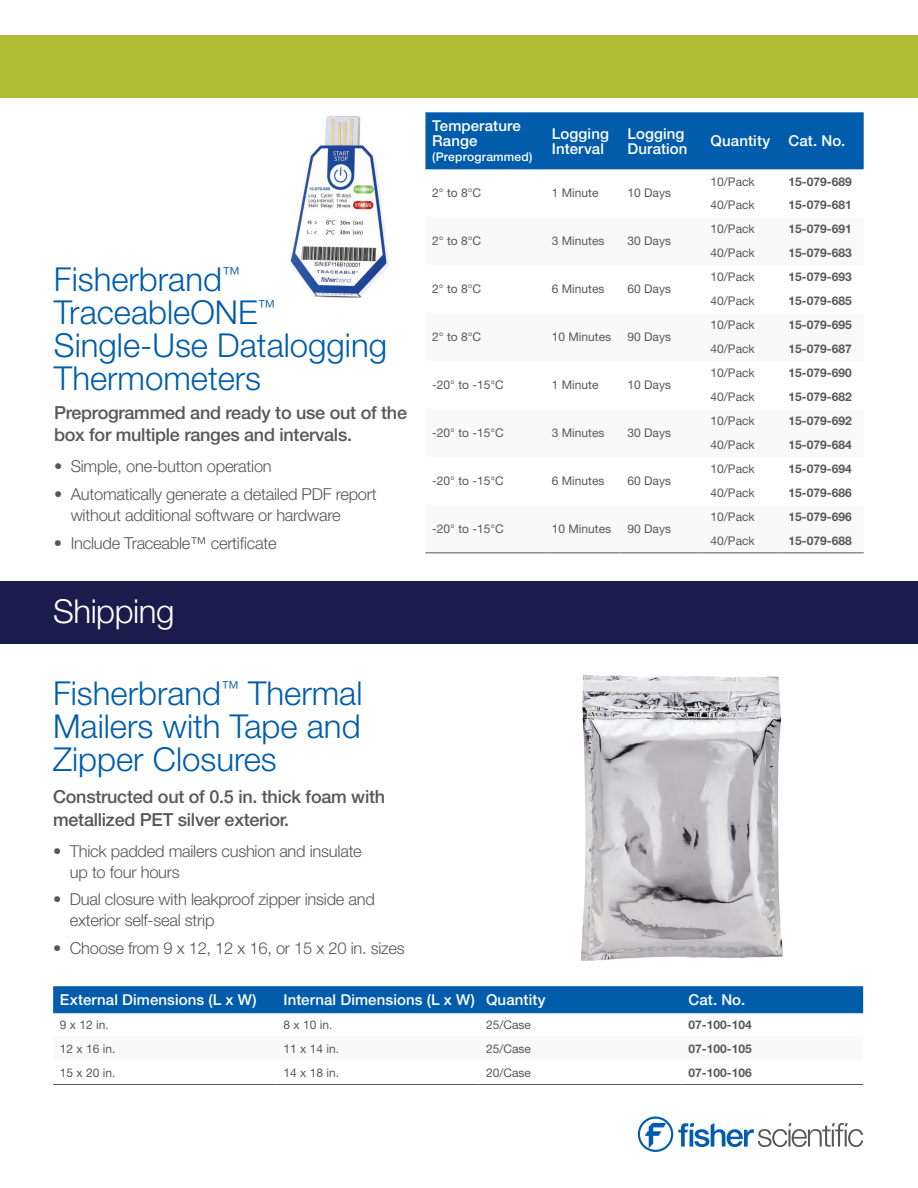
<style>
.page{position:relative;width:918px;height:1188px;background:#fff}
.page>*{position:absolute;margin:0;border:0;box-sizing:border-box;transform-origin:0 0}
.t1{font:300 33px/33px "Helvetica Neue LT Std";color:#015dab}
.t2{font:300 33px "Helvetica Neue LT Std";letter-spacing:-.015em;color:#fff}
.t3{font:500 18px/22.5px "Helvetica Neue LT Std";letter-spacing:-.015em;color:#57585a}
.t4{font:300 16.5px/21px "Helvetica Neue LT Std";letter-spacing:-.015em;color:#57585a}
.t5{font:500 15px/15px "Helvetica Neue LT Std";letter-spacing:.005em;color:#fff}
.t6{font:12px "Helvetica Neue LT Std";color:#57585a}
.t7{font:700 12px "Helvetica Neue LT Std";color:#57585a}
.t8{font:500 12px "Helvetica Neue LT Std";letter-spacing:.02em;color:#fff}
</style>
<div class="page">
<img style="left:290px;top:115px;width:99px;height:183px">
<img style="left:581px;top:674px;width:202px;height:287px">
<svg style="left:638px;top:1117px;width:225px;height:35px"></svg>
<div style="left:0;top:35px;width:918px;height:63px;background:#b3bd35"></div>
<div style="left:0;top:581px;width:918px;height:63px;background:#1a1d4c"></div>
<div style="left:53px;top:986px;width:810px;height:27px;background:#015dab"></div>
<hr style="left:53px;top:1084px;width:224px;height:1px;background:#57585a">
<hr style="left:277px;top:1084px;width:202px;height:1px;background:#57585a">
<hr style="left:479px;top:1084px;width:203px;height:1px;background:#57585a">
<hr style="left:682px;top:1084px;width:181px;height:1px;background:#57585a">
<div style="left:425px;top:112px;width:439px;height:58px;background:#015dab"></div>
<hr style="left:704px;top:553px;width:78px;height:1px;background:#57585a">
<hr style="left:782px;top:553px;width:82px;height:1px;background:#57585a">
<hr style="left:425px;top:553px;width:120px;height:1px;background:#57585a">
<hr style="left:545px;top:553px;width:76px;height:1px;background:#57585a">
<hr style="left:621px;top:553px;width:83px;height:1px;background:#57585a">
<p class="t5" style="left:432px;top:118px;width:90px">Temperature<br>Range</p>
<p class="t8" style="left:432px;top:150px;width:102px">(Preprogrammed)</p>
<p class="t5" style="left:552px;top:126px;width:59px">Logging<br>Interval</p>
<p class="t5" style="left:627px;top:126px;width:62px">Logging<br>Duration</p>
<p class="t5" style="left:711px;top:133px;width:136px">Quantity Cat. No.</p>
<h1 class="t1" style="left:54px;top:262px;width:335px">Fisherbrand<sup>™<br></sup>TraceableONE<sup>™<br></sup>Single-Use Datalogging<br>Thermometers</h1>
<h2 class="t3" style="left:54px;top:401px;width:355px">Preprogrammed and ready to use out of the box for multiple ranges and intervals.</h2>
<h3 class="t4" style="left:54px;top:456px;width:219px">• Simple, one-button operation</h3>
<h3 class="t4" style="left:71px;top:483px;width:308px;text-indent:-17px">• Automatically generate a detailed PDF report without additional software or hardware</h3>
<h3 class="t4" style="left:54px;top:532px;width:224px">• Include Traceable™ certificate</h3>
<h1 class="t2" style="left:53px;top:591px;width:123px">Shipping</h1>
<p class="t6" style="left:432px;top:186px;width:50px">2° to 8°C</p>
<p class="t6" style="left:552px;top:186px;width:48px">1 Minute</p>
<p class="t6" style="left:627px;top:186px;width:45px">10 Days</p>
<p class="t6" style="left:432px;top:234px;width:50px">2° to 8°C</p>
<p class="t6" style="left:552px;top:234px;width:54px">3 Minutes</p>
<p class="t6" style="left:627px;top:234px;width:45px">30 Days</p>
<p class="t6" style="left:432px;top:282px;width:50px">2° to 8°C</p>
<p class="t6" style="left:552px;top:282px;width:54px">6 Minutes</p>
<p class="t6" style="left:627px;top:282px;width:45px">60 Days</p>
<p class="t6" style="left:432px;top:330px;width:50px">2° to 8°C</p>
<p class="t6" style="left:552px;top:330px;width:61px">10 Minutes</p>
<p class="t6" style="left:627px;top:330px;width:45px">90 Days</p>
<p class="t6" style="left:432px;top:378px;width:73px">-20° to -15°C</p>
<p class="t6" style="left:552px;top:378px;width:48px">1 Minute</p>
<p class="t6" style="left:627px;top:378px;width:45px">10 Days</p>
<p class="t6" style="left:432px;top:426px;width:73px">-20° to -15°C</p>
<p class="t6" style="left:552px;top:426px;width:54px">3 Minutes</p>
<p class="t6" style="left:627px;top:426px;width:45px">30 Days</p>
<p class="t6" style="left:432px;top:474px;width:73px">-20° to -15°C</p>
<p class="t6" style="left:552px;top:474px;width:54px">6 Minutes</p>
<p class="t6" style="left:627px;top:474px;width:45px">60 Days</p>
<p class="t6" style="left:432px;top:522px;width:73px">-20° to -15°C</p>
<p class="t6" style="left:552px;top:522px;width:61px">10 Minutes</p>
<p class="t6" style="left:627px;top:522px;width:45px">90 Days</p>
<p class="t6" style="left:711px;top:174px;width:46px">10/Pack</p>
<p class="t7" style="left:789px;top:174px;width:65px">15-079-689</p>
<p class="t6" style="left:711px;top:198px;width:46px">40/Pack</p>
<p class="t7" style="left:789px;top:198px;width:65px">15-079-681</p>
<p class="t6" style="left:711px;top:222px;width:46px">10/Pack</p>
<p class="t7" style="left:789px;top:221px;width:65px">15-079-691</p>
<p class="t6" style="left:711px;top:246px;width:46px">40/Pack</p>
<p class="t7" style="left:789px;top:245px;width:65px">15-079-683</p>
<p class="t6" style="left:711px;top:270px;width:46px">10/Pack</p>
<p class="t7" style="left:789px;top:269px;width:65px">15-079-693</p>
<p class="t6" style="left:711px;top:294px;width:46px">40/Pack</p>
<p class="t7" style="left:789px;top:293px;width:65px">15-079-685</p>
<p class="t6" style="left:711px;top:318px;width:46px">10/Pack</p>
<p class="t7" style="left:789px;top:317px;width:65px">15-079-695</p>
<p class="t6" style="left:711px;top:342px;width:46px">40/Pack</p>
<p class="t7" style="left:789px;top:341px;width:65px">15-079-687</p>
<p class="t6" style="left:711px;top:366px;width:46px">10/Pack</p>
<p class="t7" style="left:789px;top:365px;width:65px">15-079-690</p>
<p class="t6" style="left:711px;top:390px;width:46px">40/Pack</p>
<p class="t7" style="left:789px;top:389px;width:65px">15-079-682</p>
<p class="t6" style="left:711px;top:414px;width:46px">10/Pack</p>
<p class="t7" style="left:789px;top:413px;width:65px">15-079-692</p>
<p class="t6" style="left:711px;top:438px;width:46px">40/Pack</p>
<p class="t7" style="left:789px;top:437px;width:65px">15-079-684</p>
<p class="t6" style="left:711px;top:462px;width:46px">10/Pack</p>
<p class="t7" style="left:789px;top:461px;width:65px">15-079-694</p>
<p class="t6" style="left:711px;top:486px;width:46px">40/Pack</p>
<p class="t7" style="left:789px;top:485px;width:65px">15-079-686</p>
<p class="t6" style="left:711px;top:510px;width:46px">10/Pack</p>
<p class="t7" style="left:789px;top:509px;width:65px">15-079-696</p>
<p class="t6" style="left:711px;top:534px;width:46px">40/Pack</p>
<p class="t7" style="left:789px;top:533px;width:65px">15-079-688</p>
<h1 class="t1" style="left:53px;top:676px;width:311px;text-align:justify">Fisherbrand<sup>™</sup> Thermal Mailers with Tape and Zipper Closures</h1>
<h2 class="t3" style="left:53px;top:785px;width:334px">Constructed out of 0.5 in. thick foam with metallized PET silver exterior.</h2>
<h3 class="t4" style="left:70px;top:840px;width:294px;text-indent:-17px">• Thick padded mailers cushion and insulate up to four hours</h3>
<h3 class="t4" style="left:70px;top:889px;width:307px;text-indent:-17px">• Dual closure with leakproof zipper inside and exterior self-seal strip</h3>
<h3 class="t4" style="left:53px;top:937px;width:353px">• Choose from 9 x 12, 12 x 16, or 15 x 20 in. sizes</h3>
<p class="t5" style="left:60px;top:992px;width:198px">External Dimensions (L x W)</p>
<p class="t5" style="left:283px;top:992px;width:264px">Internal Dimensions (L x W) Quantity</p>
<p class="t5" style="left:689px;top:992px;width:58px">Cat. No.</p>
<p class="t6" style="left:60px;top:1018px;width:50px">9 x 12 in.</p>
<p class="t6" style="left:283px;top:1018px;width:50px">8 x 10 in.</p>
<p class="t6" style="left:486px;top:1018px;width:46px">25/Case</p>
<p class="t7" style="left:689px;top:1018px;width:65px">07-100-104</p>
<p class="t6" style="left:60px;top:1042px;width:57px">12 x 16 in.</p>
<p class="t6" style="left:283px;top:1042px;width:57px">11 x 14 in.</p>
<p class="t6" style="left:486px;top:1042px;width:46px">25/Case</p>
<p class="t7" style="left:689px;top:1041px;width:65px">07-100-105</p>
<p class="t6" style="left:60px;top:1065px;width:57px">15 x 20 in.</p>
<p class="t6" style="left:283px;top:1065px;width:57px">14 x 18 in.</p>
<p class="t6" style="left:486px;top:1065px;width:46px">20/Case</p>
<p class="t7" style="left:689px;top:1065px;width:65px">07-100-106</p>
</div>
